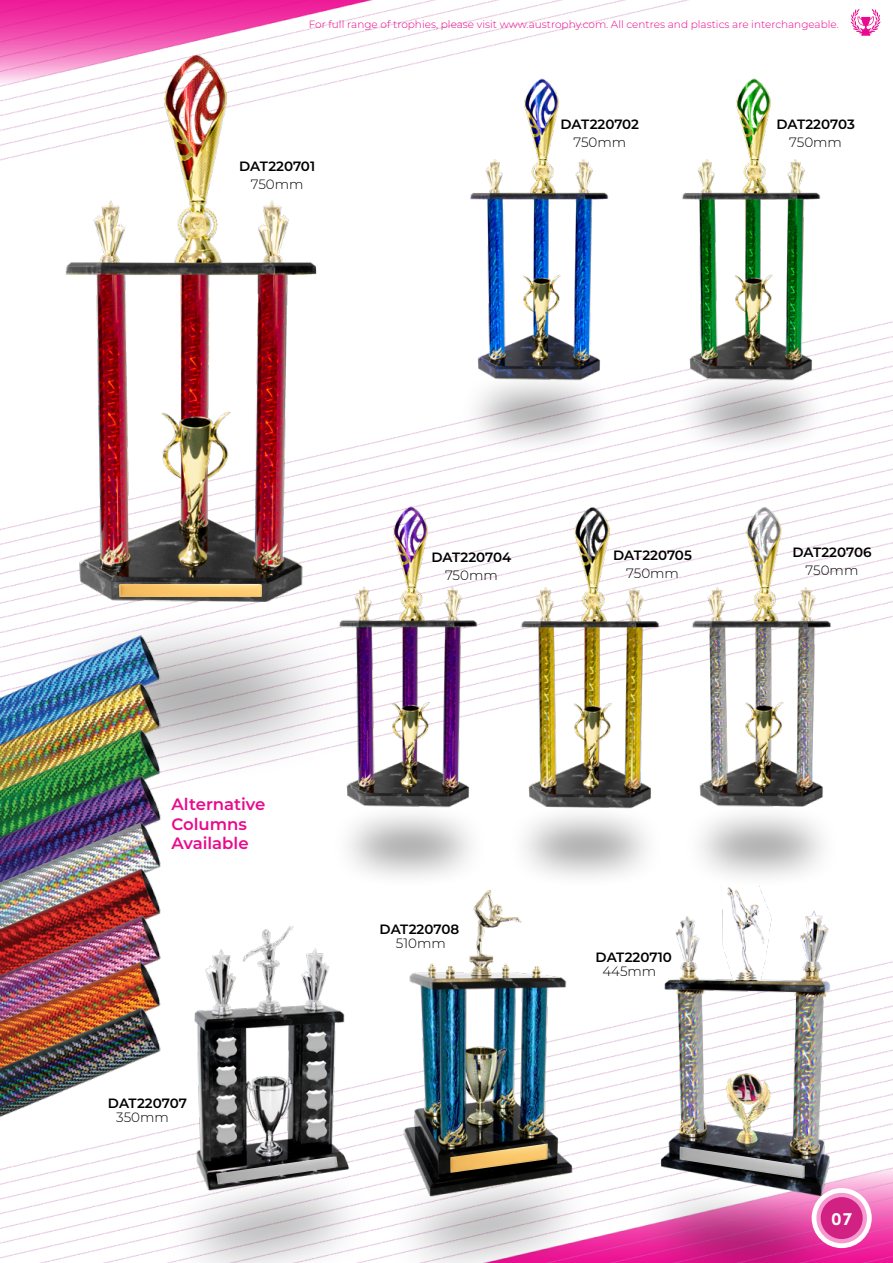
<style>
.page{position:relative;width:893px;height:1263px;background:#fff}
.page>*{position:absolute;margin:0;border:0;box-sizing:border-box;transform-origin:0 0}
.t1{font:700 18px "Sofia Pro";color:#fff}
.t2{font:600 16.5px/19.8px "Montserrat";color:#ea0a8c}
.t3{font:600 13.5px "Montserrat";letter-spacing:-.005em;color:#000}
.t4{font:300 13.5px "Montserrat";color:#000}
.t5{font:300 10.5px "Montserrat";color:#ec008c}
</style>
<div class="page">
<img style="left:0;top:0;width:893px;height:1263px">
<svg style="left:850px;top:9px;width:31px;height:27px"></svg>
<div style="left:457px;top:369px;width:162px;height:87px;background:#000;opacity:.5"></div>
<svg style="left:486px;top:400px;width:104px;height:25px;background:#c3c2c3"></svg>
<div style="left:670px;top:369px;width:162px;height:87px;background:#000;opacity:.5"></div>
<svg style="left:699px;top:400px;width:104px;height:25px;background:#c3c1c3"></svg>
<div style="left:680px;top:802px;width:162px;height:88px;background:#000;opacity:.5"></div>
<svg style="left:709px;top:833px;width:104px;height:25px;background:#c5c5c5"></svg>
<div style="left:505px;top:802px;width:162px;height:88px;background:#000;opacity:.5"></div>
<svg style="left:534px;top:833px;width:104px;height:25px;background:#c5c5c5"></svg>
<div style="left:329px;top:802px;width:162px;height:88px;background:#000;opacity:.5"></div>
<svg style="left:358px;top:833px;width:104px;height:25px;background:#c5c5c5"></svg>
<div style="left:37px;top:609px;width:320px;height:174px;background:#000;opacity:.5"></div>
<svg style="left:94px;top:670px;width:206px;height:51px;background:#c0bfc0"></svg>
<div style="left:161px;top:1168px;width:216px;height:95px;background:#000;opacity:.5"></div>
<svg style="left:199px;top:1209px;width:141px;height:36px;background:#d6d5d6"></svg>
<div style="left:381px;top:1165px;width:216px;height:98px;background:#000;opacity:.5"></div>
<svg style="left:419px;top:1206px;width:141px;height:36px;background:#d6d5d6"></svg>
<div style="left:632px;top:1180px;width:216px;height:83px;background:#000;opacity:.5"></div>
<svg style="left:669px;top:1220px;width:142px;height:36px;background:#ca2d8a"></svg>
<svg style="left:812px;top:1188px;width:60px;height:60px"></svg>
<div style="left:819px;top:1195px;width:46px;height:46px;background:#d12182;border-radius:50%"></div>
<div style="left:816px;top:1193px;width:51px;height:50px;border:4px solid #f799d1;border-radius:50%"></div>
<img style="left:399px;top:873px;width:179px;height:331px">
<img style="left:188px;top:917px;width:168px;height:280px">
<img style="left:660px;top:885px;width:178px;height:316px">
<img style="left:36px;top:36px;width:309px;height:579px">
<img style="left:505px;top:501px;width:170px;height:313px">
<img style="left:667px;top:67px;width:169px;height:318px">
<img style="left:323px;top:495px;width:170px;height:317px">
<img style="left:454px;top:67px;width:169px;height:318px">
<img style="left:677px;top:499px;width:169px;height:312px">
<img style="left:0;top:622px;width:176px;height:507px">
<img style="left:216px;top:1156px;width:122px;height:28px">
<img style="left:450px;top:1143px;width:98px;height:30px">
<img style="left:680px;top:1146px;width:125px;height:33px">
<img style="left:120px;top:584px;width:141px;height:12px">
<p class="t5" style="left:309px;top:17px;width:532px">For full range of trophies, please visit www.austrophy.com. All centres and plastics are interchangeable.</p>
<p class="t3" style="left:239px;top:157px;width:77px">DAT220701</p>
<p class="t4" style="left:251px;top:175px;width:54px">750mm</p>
<p class="t3" style="left:561px;top:114px;width:80px">DAT220702</p>
<p class="t4" style="left:573px;top:133px;width:54px">750mm</p>
<p class="t3" style="left:776px;top:114px;width:80px">DAT220703</p>
<p class="t4" style="left:789px;top:133px;width:54px">750mm</p>
<h2 class="t2" style="left:171px;top:793px;width:95px">Alternative<br>Columns<br>Available</h2>
<p class="t3" style="left:108px;top:1094px;width:80px">DAT220707</p>
<p class="t4" style="left:116px;top:1108px;width:54px">350mm</p>
<p class="t3" style="left:431px;top:547px;width:81px">DAT220704</p>
<p class="t4" style="left:445px;top:566px;width:54px">750mm</p>
<p class="t3" style="left:613px;top:546px;width:80px">DAT220705</p>
<p class="t4" style="left:626px;top:564px;width:54px">750mm</p>
<p class="t3" style="left:792px;top:543px;width:81px">DAT220706</p>
<p class="t4" style="left:806px;top:561px;width:54px">750mm</p>
<p class="t3" style="left:380px;top:920px;width:81px">DAT220708</p>
<p class="t4" style="left:396px;top:934px;width:51px">510mm</p>
<p class="t3" style="left:596px;top:948px;width:78px">DAT220710</p>
<p class="t4" style="left:602px;top:962px;width:55px">445mm</p>
<h1 class="t1" style="left:831px;top:1204px;width:23px">07</h1>
</div>
